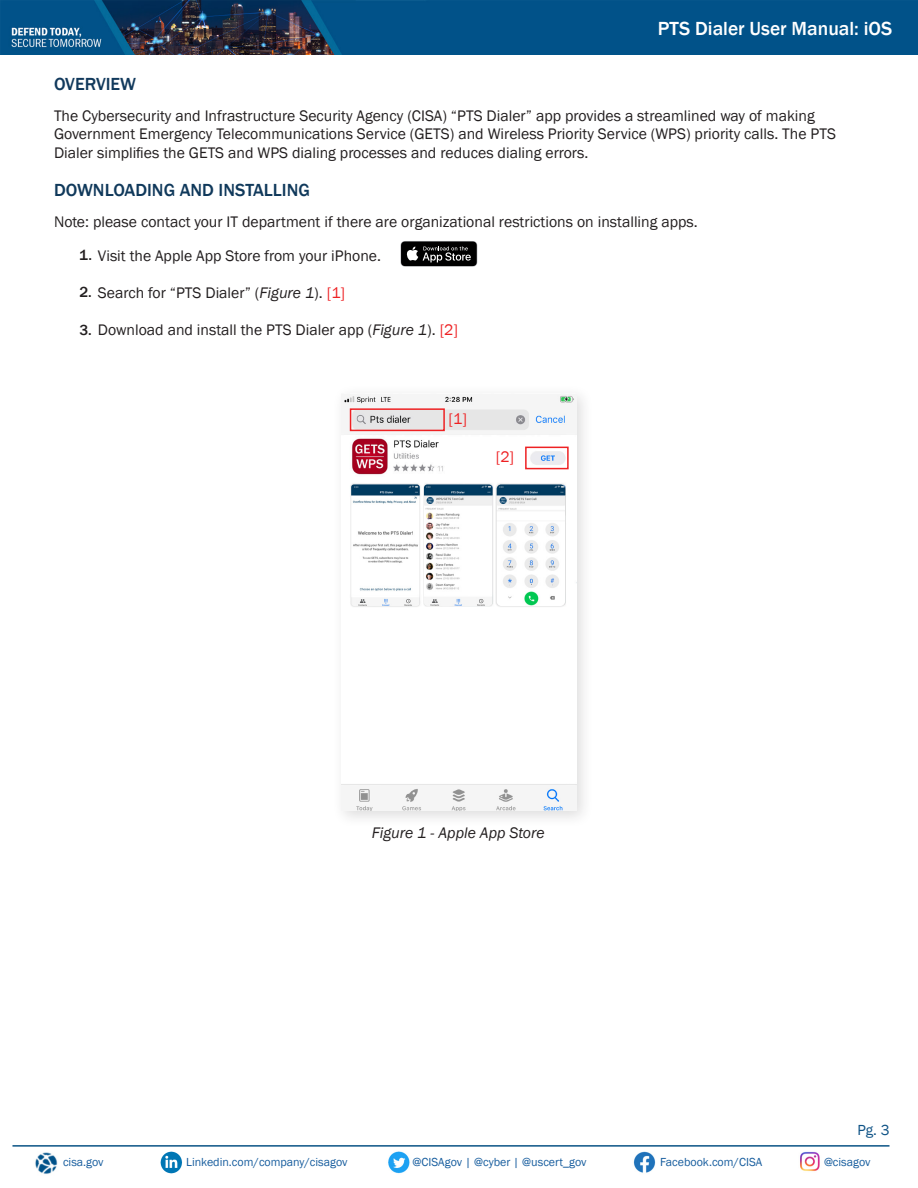
<style>
.page{position:relative;width:918px;height:1188px;background:#fff}
.page>*{position:absolute;margin:0;border:0;box-sizing:border-box;transform-origin:0 0}
.t1{font:500 19.5px "Franklin Gothic";color:#fff}
.Section_Headers{font:500 18px "Franklin Gothic";color:#10395b}
.Section_Headers-2{font:500 18px "Franklin Gothic";color:#11395c}
.t2{font:15.75px/18.9px "Franklin Gothic";color:#231f20}
.t3{font:italic 15.75px "Franklin Gothic";color:#231f20}
.t4{font:15.75px "Franklin Gothic";color:#ee2123}
.t5{font:15px "Franklin Gothic";color:#0f5386}
.t6{font:12px "Franklin Gothic";color:#175d9e}
.s1{font-weight:500;font-size:15px}
.s2{font-style:italic}
.s3{color:#ee2123}
</style>
<div class="page">
<img style="left:633px;top:1151px;width:23px;height:22px">
<img style="left:800px;top:1151px;width:20px;height:21px">
<img style="left:160px;top:1151px;width:22px;height:23px">
<img style="left:388px;top:1151px;width:22px;height:23px">
<img style="left:35px;top:1152px;width:23px;height:22px">
<hr style="left:12px;top:1145px;width:877px;height:2px;background:#0a5385">
<img style="left:0;top:0;width:918px;height:55px">
<div style="left:332px;top:384px;width:262px;height:444px;background:#231f20;opacity:.15"></div>
<img style="left:341px;top:393px;width:235px;height:418px">
<svg style="left:401px;top:241px;width:76px;height:26px;background:#333"></svg>
<div style="left:350px;top:408px;width:95px;height:23px;border:2px solid #ee2123"></div>
<div style="left:525px;top:447px;width:44px;height:22px;border:2px solid #ee2123"></div>
<div style="left:350px;top:483px;width:71px;height:124px;background:#f1f1f1"></div>
<img style="left:351px;top:484px;width:69px;height:122px">
<div style="left:495px;top:483px;width:71px;height:124px;background:#c8c8c8;opacity:.75"></div>
<img style="left:497px;top:484px;width:68px;height:122px">
<div style="left:423px;top:483px;width:70px;height:124px;background:#c8c8c8;opacity:.75"></div>
<img style="left:424px;top:484px;width:68px;height:122px">
<p class="Section_Headers-2" style="left:54px;top:72px;width:84px">OVERVIEW</p>
<p class="t1" style="left:658px;top:17px;width:236px">PTS Dialer User Manual: iOS</p>
<p class="t2" style="left:54px;top:106px;width:783px">The Cybersecurity and Infrastructure Security Agency (CISA) “PTS Dialer” app provides a streamlined way of making<br>Government Emergency Telecommunications Service (GETS) and Wireless Priority Service (WPS) priority calls. The PTS<br>Dialer simplifies the GETS and WPS dialing processes and reduces dialing errors.</p>
<p class="Section_Headers" style="left:54px;top:179px;width:258px">DOWNLOADING AND INSTALLING</p>
<p class="t2" style="left:54px;top:213px;width:645px">Note: please contact your IT department if there are organizational restrictions on installing apps.</p>
<p class="t2" style="left:79px;top:246px;width:303px"><span class="s1">1.</span> Visit the Apple App Store from your iPhone.</p>
<p class="t2" style="left:80px;top:283px;width:267px"><span class="s1">2.</span> Search for “PTS Dialer” (<span class="s2">Figure 1</span>). <span class="s3">[1]</span></p>
<p class="t2" style="left:80px;top:321px;width:380px"><span class="s1">3.</span> Download and install the PTS Dialer app (<span class="s2">Figure 1</span>). <span class="s3">[2]</span></p>
<p class="t4" style="left:449px;top:409px;width:20px">[1]</p>
<p class="t4" style="left:496px;top:447px;width:20px">[2]</p>
<p class="t3" style="left:372px;top:823px;width:174px">Figure 1 - Apple App Store</p>
<p class="t5" style="left:857px;top:1120px;width:34px">Pg. 3</p>
<p class="t6" style="left:63px;top:1155px;width:42px">cisa.gov</p>
<p class="t6" style="left:186px;top:1155px;width:163px">Linkedin.com/company/cisagov</p>
<p class="t6" style="left:413px;top:1155px;width:175px">@CISAgov | @cyber | @uscert_gov</p>
<p class="t6" style="left:660px;top:1155px;width:104px">Facebook.com/CISA</p>
<p class="t6" style="left:824px;top:1155px;width:48px">@cisagov</p>
</div>
